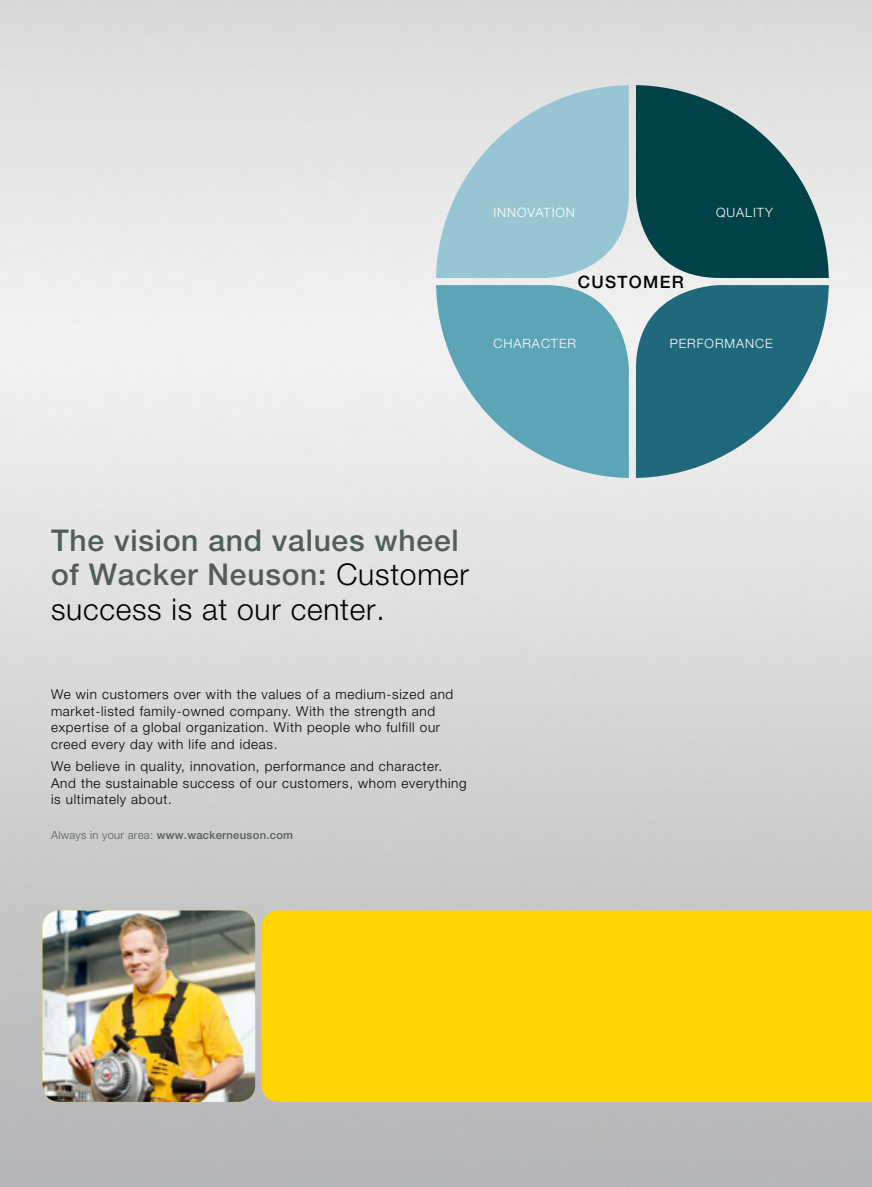
<style>
.page{position:relative;width:872px;height:1187px;background:#fff}
.page>*{position:absolute;margin:0;border:0;box-sizing:border-box;transform-origin:0 0}
.t1{font:500 30px/34.5px "Helvetica Neue";letter-spacing:.025em;color:#525d5a}
.t2{font:500 17.1px "Helvetica Neue";letter-spacing:.075em;color:#000}
.t3{font:300 13.5px/16.5px "Helvetica Neue";letter-spacing:.05em;color:#000}
.t4{font:300 12.75px "Helvetica Neue";letter-spacing:.075em;color:#fff}
.t5{font:500 11.25px "Helvetica Neue";letter-spacing:.025em;color:#525d5a}
.s1{font-weight:300;color:#000}
.s2{font-weight:300}
</style>
<div class="page">
<img style="left:0;top:0;width:872px;height:1186px">
<div style="left:261px;top:910px;width:611px;height:191px;background:#ffd500"></div>
<img style="left:43px;top:910px;width:212px;height:191px">
<svg style="left:636px;top:285px;width:193px;height:193px;background:#558b99"></svg>
<svg style="left:636px;top:85px;width:193px;height:193px;background:#3b6c70"></svg>
<svg style="left:436px;top:85px;width:193px;height:193px;background:#abcdd8"></svg>
<svg style="left:436px;top:285px;width:193px;height:193px;background:#81b7c4"></svg>
<p class="t4" style="left:493px;top:205px;width:83px">INNOVATION</p>
<p class="t4" style="left:716px;top:205px;width:58px">QUALITY</p>
<p class="t2" style="left:578px;top:272px;width:107px">CUSTOMER</p>
<p class="t4" style="left:493px;top:336px;width:84px">CHARACTER</p>
<p class="t4" style="left:669px;top:336px;width:105px">PERFORMANCE</p>
<h1 class="t1" style="left:51px;top:522px;width:419px">The vision and values wheel of Wacker Neuson: <span class="s1">Customer success is at our center.</span></h1>
<p class="t3" style="left:51px;top:685px;width:404px">We win customers over with the values of a medium-sized and market-listed family-owned company. With the strength and expertise of a global organization. With people who fulfill our creed every day with life and ideas.</p>
<p class="t3" style="left:51px;top:758px;width:417px">We believe in quality, innovation, performance and character.<br>And the sustainable success of our customers, whom everything is ultimately about.</p>
<p class="t5" style="left:51px;top:828px;width:243px"><span class="s2">Always in your area:</span> www.wackerneuson.com</p>
</div>
